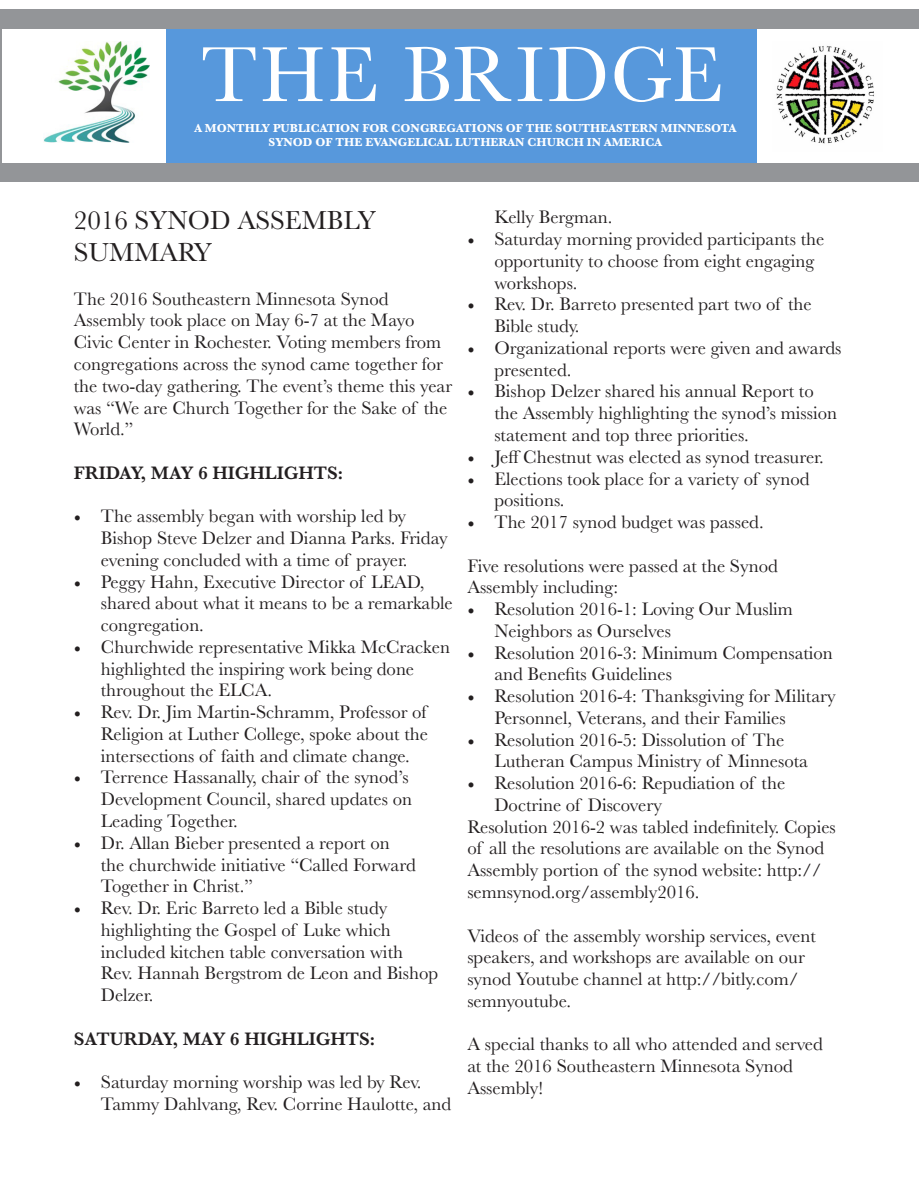
<style>
.page{position:relative;width:919px;height:1187px;background:#fff}
.page>*{position:absolute;margin:0;border:0;box-sizing:border-box;transform-origin:0 0}
.t1{font:81px "Baskerville";letter-spacing:.03em;color:#fff}
.t2{font:27px/32.4px "Baskerville";color:#231f20}
.t3{font:18.75px/21.8px "Baskerville";color:#231f20}
.t4{font:600 18.75px "Baskerville";color:#231f20}
.t5{font:700 12px/14.4px "Baskerville";color:#fff;text-align:center}
.s1{font-family:"Minion Pro"}
</style>
<div class="page">
<div style="left:0;top:9px;width:918px;height:172px;background:#939598"></div>
<div style="left:2px;top:30px;width:916px;height:133px;background:#fff"></div>
<div style="left:167px;top:30px;width:589px;height:133px;background:#5798dc"></div>
<img style="left:43px;top:41px;width:106px;height:101px">
<img style="left:776px;top:46px;width:98px;height:98px">
<p class="t1" style="left:201px;top:23px;width:523px">THE BRIDGE</p>
<p class="t5" style="left:194px;top:121px;width:543px">A MONTHLY PUBLICATION FOR CONGREGATIONS OF THE SOUTHEASTERN MINNESOTA<br>SYNOD OF THE EVANGELICAL LUTHERAN CHURCH IN AMERICA</p>
<p class="t2" style="left:74px;top:204px;width:304px">2016 SYNOD ASSEMBLY<br>SUMMARY</p>
<p class="t3" style="left:74px;top:288px;width:380px">The 2016 Southeastern Minnesota Synod Assembly took place on May 6-7 at the Mayo Civic Center in Rochester. Voting members from congregations across the synod came together for the two-day gathering. The event’s theme this year was “We are Church Together for the Sake of the World.”</p>
<p class="t4" style="left:74px;top:459px;width:271px">FRIDAY, MAY 6 HIGHLIGHTS:</p>
<p class="t3" style="left:101px;top:505px;width:348px;text-indent:-27px"><span class="s1">•</span> The assembly began with worship led by<br>Bishop Steve Delzer and Dianna Parks. Friday evening concluded with a time of prayer.</p>
<p class="t3" style="left:101px;top:571px;width:353px;text-indent:-27px"><span class="s1">•</span> Peggy Hahn, Executive Director of LEAD, shared about what it means to be a remarkable congregation.</p>
<p class="t3" style="left:101px;top:636px;width:350px;text-indent:-27px"><span class="s1">•</span> Churchwide representative Mikka McCracken highlighted the inspiring work being done throughout the ELCA.</p>
<p class="t3" style="left:101px;top:701px;width:328px;text-align:justify;text-indent:-27px"><span class="s1">•</span> Rev. Dr. Jim Martin-Schramm, Professor of Religion at Luther College, spoke about the intersections of faith and climate change.</p>
<p class="t3" style="left:101px;top:766px;width:313px;text-indent:-27px"><span class="s1">•</span> Terrence Hassanally, chair of the synod’s<br>Development Council, shared updates on<br>Leading Together.</p>
<p class="t3" style="left:101px;top:832px;width:316px;text-indent:-27px"><span class="s1">•</span> Dr. Allan Bieber presented a report on the churchwide initiative “Called Forward<br>Together in Christ.”</p>
<p class="t3" style="left:101px;top:897px;width:339px;text-indent:-27px"><span class="s1">•</span> Rev. Dr. Eric Barreto led a Bible study highlighting the Gospel of Luke which included kitchen table conversation with Rev. Hannah Bergstrom de Leon and Bishop Delzer.</p>
<p class="t4" style="left:74px;top:1025px;width:303px">SATURDAY, MAY 6 HIGHLIGHTS:</p>
<p class="t3" style="left:101px;top:1071px;width:352px;text-indent:-27px"><span class="s1">•</span> Saturday morning worship was led by Rev.<br>Tammy Dahlvang, Rev. Corrine Haulotte, and</p>
<p class="t3" style="left:494px;top:207px;width:120px">Kelly Bergman.</p>
<p class="t3" style="left:494px;top:228px;width:331px;text-indent:-27px"><span class="s1">•</span> Saturday morning provided participants the opportunity to choose from eight engaging workshops.</p>
<p class="t3" style="left:494px;top:294px;width:319px;text-indent:-27px"><span class="s1">•</span> Rev. Dr. Barreto presented part two of the<br>Bible study.</p>
<p class="t3" style="left:494px;top:337px;width:348px;text-indent:-27px"><span class="s1">•</span> Organizational reports were given and awards presented.</p>
<p class="t3" style="left:494px;top:381px;width:344px;text-indent:-27px"><span class="s1">•</span> Bishop Delzer shared his annual Report to the Assembly highlighting the synod’s mission statement and top three priorities.</p>
<p class="t3" style="left:467px;top:446px;width:358px"><span class="s1">•</span> Jeff Chestnut was elected as synod treasurer.</p>
<p class="t3" style="left:494px;top:468px;width:317px;text-indent:-27px"><span class="s1">•</span> Elections took place for a variety of synod positions.</p>
<p class="t3" style="left:467px;top:511px;width:298px"><span class="s1">•</span> The 2017 synod budget was passed.</p>
<p class="t3" style="left:467px;top:555px;width:312px">Five resolutions were passed at the Synod<br>Assembly including:</p>
<p class="t3" style="left:494px;top:598px;width:300px;text-indent:-27px"><span class="s1">•</span> Resolution 2016-1: Loving Our Muslim<br>Neighbors as Ourselves</p>
<p class="t3" style="left:494px;top:642px;width:340px;text-indent:-27px"><span class="s1">•</span> Resolution 2016-3: Minimum Compensation and Benefits Guidelines</p>
<p class="t3" style="left:494px;top:685px;width:343px;text-indent:-27px"><span class="s1">•</span> Resolution 2016-4: Thanksgiving for Military<br>Personnel, Veterans, and their Families</p>
<p class="t3" style="left:494px;top:729px;width:315px;text-indent:-27px"><span class="s1">•</span> Resolution 2016-5: Dissolution of The<br>Lutheran Campus Ministry of Minnesota</p>
<p class="t3" style="left:494px;top:772px;width:292px;text-indent:-27px"><span class="s1">•</span> Resolution 2016-6: Repudiation of the<br>Doctrine of Discovery</p>
<p class="t3" style="left:467px;top:816px;width:370px">Resolution 2016-2 was tabled indefinitely. Copies of all the resolutions are available on the Synod Assembly portion of the synod website: http:// semnsynod.org/assembly2016.</p>
<p class="t3" style="left:467px;top:924px;width:350px">Videos of the assembly worship services, event speakers, and workshops are available on our synod Youtube channel at http://bitly.com/ semnyoutube.</p>
<p class="t3" style="left:467px;top:1033px;width:357px">A special thanks to all who attended and served at the 2016 Southeastern Minnesota Synod<br>Assembly!</p>
</div>
